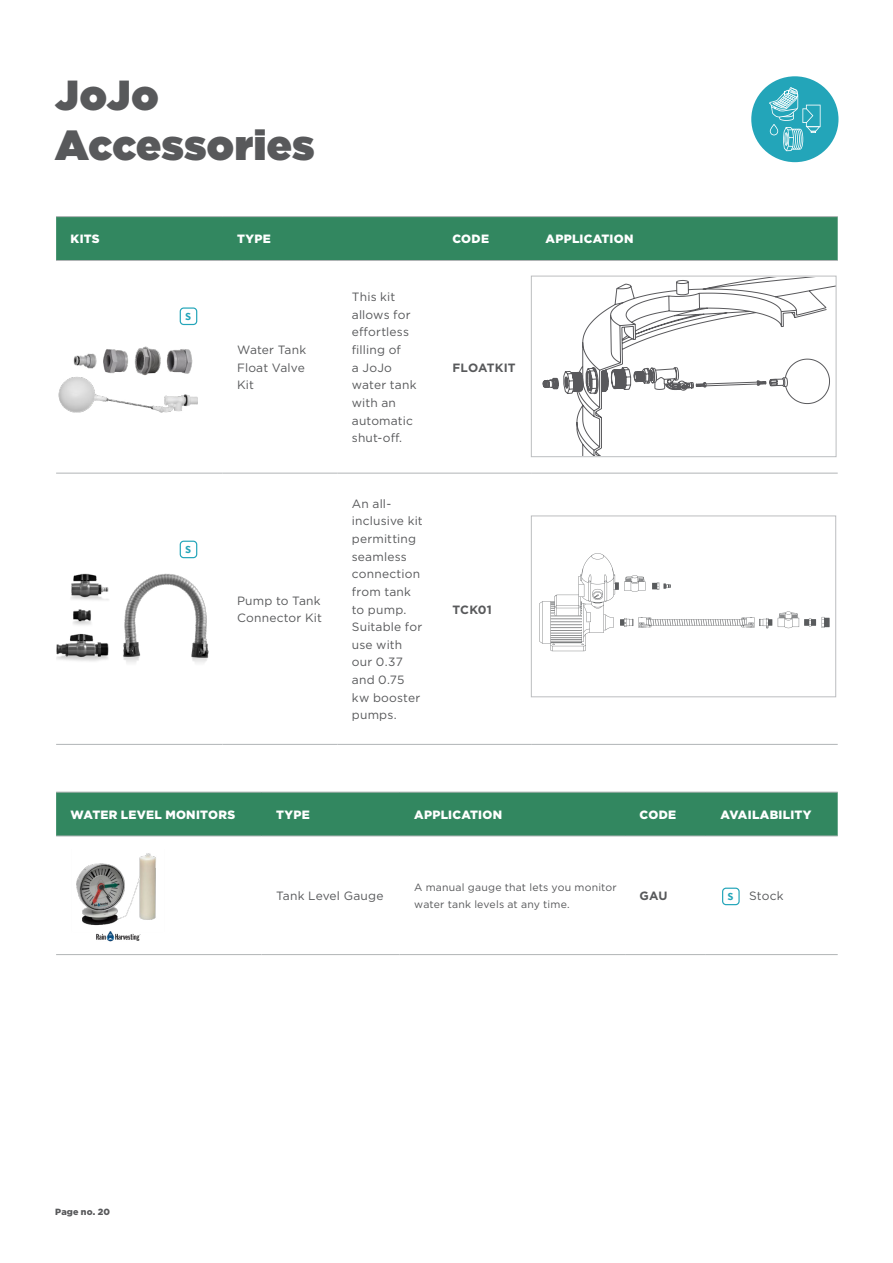
<style>
.page{position:relative;width:893px;height:1263px;background:#fff}
.page>*{position:absolute;margin:0;border:0;box-sizing:border-box;transform-origin:0 0}
.t1{font:900 42px/50.4px "Gotham";letter-spacing:.015em;color:#58595b}
.t2{font:12px/17.7px "Gotham";letter-spacing:.015em;color:#58595b}
.t3{font:900 12px "Gotham";letter-spacing:.02em;color:#fff}
.t4{font:700 12px "Gotham";letter-spacing:.005em;color:#58595b}
.t5{font:700 10.65px "Source Sans Pro";color:#23a5b9}
.t6{font:10.5px/17.7px "Gotham";letter-spacing:.02em;color:#58595b}
.t7{font:900 9px "Gotham";letter-spacing:.02em;color:#58595b}
</style>
<div class="page">
<div style="left:56px;top:217px;width:782px;height:43px;background:#328760"></div>
<hr style="left:56px;top:216px;width:167px;height:1px;background:#b1b4b6">
<hr style="left:223px;top:216px;width:114px;height:1px;background:#b1b4b6">
<hr style="left:337px;top:216px;width:101px;height:1px;background:#b1b4b6">
<hr style="left:438px;top:216px;width:93px;height:1px;background:#b1b4b6">
<hr style="left:531px;top:216px;width:307px;height:1px;background:#b1b4b6">
<hr style="left:56px;top:260px;width:167px;height:1px;background:#b1b4b6">
<hr style="left:223px;top:260px;width:114px;height:1px;background:#b1b4b6">
<hr style="left:337px;top:260px;width:101px;height:1px;background:#b1b4b6">
<hr style="left:438px;top:260px;width:93px;height:1px;background:#b1b4b6">
<hr style="left:531px;top:260px;width:307px;height:1px;background:#b1b4b6">
<hr style="left:56px;top:473px;width:167px;height:1px;background:#b1b4b6">
<hr style="left:223px;top:473px;width:114px;height:1px;background:#b1b4b6">
<hr style="left:337px;top:473px;width:101px;height:1px;background:#b1b4b6">
<hr style="left:438px;top:473px;width:93px;height:1px;background:#b1b4b6">
<hr style="left:531px;top:473px;width:307px;height:1px;background:#b1b4b6">
<hr style="left:56px;top:744px;width:167px;height:1px;background:#b1b4b6">
<hr style="left:223px;top:744px;width:114px;height:1px;background:#b1b4b6">
<hr style="left:337px;top:744px;width:101px;height:1px;background:#b1b4b6">
<hr style="left:438px;top:744px;width:93px;height:1px;background:#b1b4b6">
<hr style="left:531px;top:744px;width:307px;height:1px;background:#b1b4b6">
<div style="left:56px;top:793px;width:782px;height:43px;background:#328760"></div>
<hr style="left:56px;top:792px;width:205px;height:1px;background:#b1b4b6">
<hr style="left:261px;top:792px;width:139px;height:1px;background:#b1b4b6">
<hr style="left:400px;top:792px;width:225px;height:1px;background:#b1b4b6">
<hr style="left:625px;top:792px;width:81px;height:1px;background:#b1b4b6">
<hr style="left:706px;top:792px;width:132px;height:1px;background:#b1b4b6">
<hr style="left:56px;top:836px;width:205px;height:1px;background:#b1b4b6">
<hr style="left:261px;top:836px;width:139px;height:1px;background:#b1b4b6">
<hr style="left:400px;top:836px;width:225px;height:1px;background:#b1b4b6">
<hr style="left:625px;top:836px;width:81px;height:1px;background:#b1b4b6">
<hr style="left:706px;top:836px;width:132px;height:1px;background:#b1b4b6">
<hr style="left:56px;top:954px;width:205px;height:1px;background:#b1b4b6">
<hr style="left:261px;top:954px;width:139px;height:1px;background:#b1b4b6">
<hr style="left:400px;top:954px;width:225px;height:1px;background:#b1b4b6">
<hr style="left:625px;top:954px;width:81px;height:1px;background:#b1b4b6">
<hr style="left:706px;top:954px;width:132px;height:1px;background:#b1b4b6">
<img style="left:76px;top:853px;width:80px;height:89px">
<img style="left:59px;top:311px;width:138px;height:102px">
<div style="left:722px;top:888px;width:18px;height:17px;border:1px solid #23a5b9;border-radius:3px"></div>
<div style="left:180px;top:308px;width:17px;height:16px;background:#fff;border-radius:3px"></div>
<div style="left:180px;top:307px;width:17px;height:18px;border:1px solid #23a5b9;border-radius:3px"></div>
<svg style="left:577px;top:278px;width:257px;height:177px"></svg>
<svg style="left:543px;top:359px;width:287px;height:45px"></svg>
<div style="left:531px;top:276px;width:305px;height:181px;border:1px solid #bcbec0"></div>
<img style="left:56px;top:573px;width:153px;height:90px">
<div style="left:180px;top:541px;width:17px;height:17px;border:1px solid #23a5b9;border-radius:3px"></div>
<svg style="left:539px;top:553px;width:291px;height:98px"></svg>
<div style="left:531px;top:516px;width:305px;height:181px;border:1px solid #bcbec0"></div>
<div style="left:751px;top:76px;width:87px;height:86px;background:#23a5b9;border-radius:50%"></div>
<svg style="left:769px;top:87px;width:51px;height:64px"></svg>
<h1 class="t1" style="left:55px;top:69px;width:261px">JoJo<br>Accessories</h1>
<p class="t3" style="left:71px;top:231px;width:31px">KITS</p>
<p class="t3" style="left:237px;top:231px;width:35px">TYPE</p>
<p class="t3" style="left:452px;top:231px;width:38px">CODE</p>
<p class="t3" style="left:546px;top:231px;width:89px">APPLICATION</p>
<p class="t5" style="left:185px;top:309px;width:7px">S</p>
<p class="t5" style="left:185px;top:542px;width:7px">S</p>
<p class="t2" style="left:237px;top:341px;width:71px;text-align:justify">Water Tank Float Valve Kit</p>
<p class="t2" style="left:237px;top:591px;width:86px">Pump to Tank<br>Connector Kit</p>
<p class="t2" style="left:352px;top:288px;width:66px">This kit allows for effortless filling of<br>a JoJo water tank with an automatic shut-off.</p>
<p class="t2" style="left:352px;top:494px;width:72px">An all&shy;inclusive kit permitting seamless connection from tank to pump.<br>Suitable for use with our 0.37 and 0.75 kw booster pumps.</p>
<p class="t4" style="left:452px;top:359px;width:65px">FLOATKIT</p>
<p class="t4" style="left:452px;top:601px;width:41px">TCK01</p>
<p class="t3" style="left:71px;top:806px;width:166px">WATER LEVEL MONITORS</p>
<p class="t3" style="left:276px;top:806px;width:35px">TYPE</p>
<p class="t3" style="left:414px;top:806px;width:89px">APPLICATION</p>
<p class="t3" style="left:640px;top:806px;width:38px">CODE</p>
<p class="t3" style="left:720px;top:806px;width:93px">AVAILABILITY</p>
<p class="t7" style="left:55px;top:1205px;width:56px">Page no. 20</p>
<p class="t2" style="left:276px;top:887px;width:109px">Tank Level Gauge</p>
<p class="t6" style="left:414px;top:878px;width:204px">A manual gauge that lets you monitor water tank levels at any time.</p>
<p class="t4" style="left:640px;top:888px;width:29px">GAU</p>
<p class="t2" style="left:749px;top:887px;width:36px">Stock</p>
<p class="t5" style="left:727px;top:889px;width:7px">S</p>
</div>
